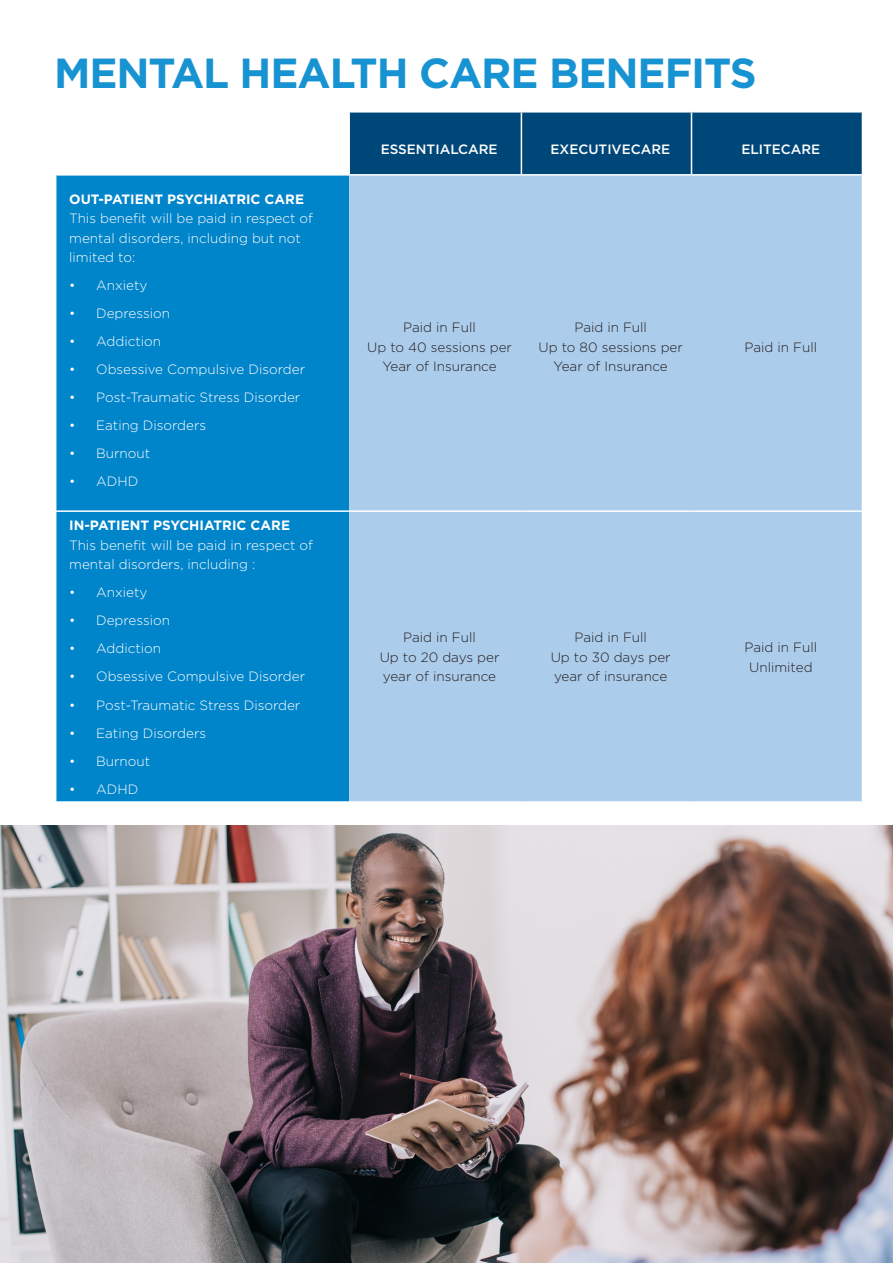
<style>
.page{position:relative;width:893px;height:1263px;background:#fff}
.page>*{position:absolute;margin:0;border:0;box-sizing:border-box;transform-origin:0 0}
.t1{font:700 42px "Gotham";letter-spacing:-.025em;color:#1893d2}
.Cuerpo_de_texto{font:300 13.5px/19.5px "Gotham";color:#fff}
.Texto_tabla{font:300 13.5px/19.5px "Gotham";color:#231f20;text-align:center}
.Texto_tabla-2{font:500 13.5px "Gotham";color:#fff}
.s1{font-weight:700}
</style>
<div class="page">
<div style="left:350px;top:113px;width:512px;height:61px;background:#004779"></div>
<div style="left:56px;top:176px;width:293px;height:625px;background:#0084ca"></div>
<div style="left:349px;top:176px;width:513px;height:625px;background:#accceb"></div>
<hr style="left:521px;top:113px;width:1px;height:61px;background:#fff">
<hr style="left:691px;top:113px;width:1px;height:61px;background:#fff">
<hr style="left:55px;top:510px;width:294px;height:2px;background:#fff">
<hr style="left:349px;top:510px;width:172px;height:2px;background:#fff">
<hr style="left:521px;top:510px;width:170px;height:2px;background:#fff">
<hr style="left:691px;top:510px;width:172px;height:2px;background:#fff">
<img style="left:0;top:825px;width:893px;height:438px">
<h1 class="t1" style="left:54px;top:45px;width:704px">MENTAL HEALTH CARE BENEFITS</h1>
<p class="Cuerpo_de_texto" style="left:69px;top:189px;width:245px"><span class="s1">OUT-PATIENT PSYCHIATRIC CARE<br></span>This benefit will be paid in respect of mental disorders, including but not limited to:</p>
<p class="Cuerpo_de_texto" style="left:69px;top:276px;width:80px">• Anxiety</p>
<p class="Cuerpo_de_texto" style="left:69px;top:304px;width:102px">• Depression</p>
<p class="Cuerpo_de_texto" style="left:69px;top:332px;width:93px">• Addiction</p>
<p class="Cuerpo_de_texto" style="left:69px;top:360px;width:237px">• Obsessive Compulsive Disorder</p>
<p class="Cuerpo_de_texto" style="left:69px;top:388px;width:233px">• Post-Traumatic Stress Disorder</p>
<p class="Cuerpo_de_texto" style="left:69px;top:416px;width:138px">• Eating Disorders</p>
<p class="Cuerpo_de_texto" style="left:69px;top:444px;width:83px">• Burnout</p>
<p class="Cuerpo_de_texto" style="left:69px;top:472px;width:71px">• ADHD</p>
<p class="Cuerpo_de_texto" style="left:69px;top:516px;width:245px"><span class="s1">IN-PATIENT PSYCHIATRIC CARE<br></span>This benefit will be paid in respect of mental disorders, including :</p>
<p class="Cuerpo_de_texto" style="left:69px;top:583px;width:80px">• Anxiety</p>
<p class="Cuerpo_de_texto" style="left:69px;top:611px;width:102px">• Depression</p>
<p class="Cuerpo_de_texto" style="left:69px;top:639px;width:93px">• Addiction</p>
<p class="Cuerpo_de_texto" style="left:69px;top:667px;width:237px">• Obsessive Compulsive Disorder</p>
<p class="Cuerpo_de_texto" style="left:69px;top:695px;width:233px">• Post-Traumatic Stress Disorder</p>
<p class="Cuerpo_de_texto" style="left:69px;top:723px;width:138px">• Eating Disorders</p>
<p class="Cuerpo_de_texto" style="left:69px;top:751px;width:83px">• Burnout</p>
<p class="Cuerpo_de_texto" style="left:69px;top:779px;width:71px">• ADHD</p>
<p class="Texto_tabla-2" style="left:381px;top:140px;width:118px">ESSENTIALCARE</p>
<p class="Texto_tabla-2" style="left:550px;top:140px;width:121px">EXECUTIVECARE</p>
<p class="Texto_tabla-2" style="left:741px;top:140px;width:80px">ELITECARE</p>
<p class="Texto_tabla" style="left:403px;top:317px;width:74px">Paid in Full</p>
<p class="Texto_tabla" style="left:367px;top:337px;width:146px">Up to 40 sessions per<br>Year of Insurance</p>
<p class="Texto_tabla" style="left:574px;top:317px;width:74px">Paid in Full</p>
<p class="Texto_tabla" style="left:538px;top:337px;width:146px">Up to 80 sessions per</p>
<p class="Texto_tabla" style="left:554px;top:356px;width:116px">Year of Insurance</p>
<p class="Texto_tabla" style="left:745px;top:337px;width:74px">Paid in Full</p>
<p class="Texto_tabla" style="left:380px;top:628px;width:121px">Paid in Full<br>Up to 20 days per year of insurance</p>
<p class="Texto_tabla" style="left:551px;top:628px;width:121px">Paid in Full<br>Up to 30 days per year of insurance</p>
<p class="Texto_tabla" style="left:745px;top:637px;width:74px">Paid in Full<br>Unlimited</p>
</div>
